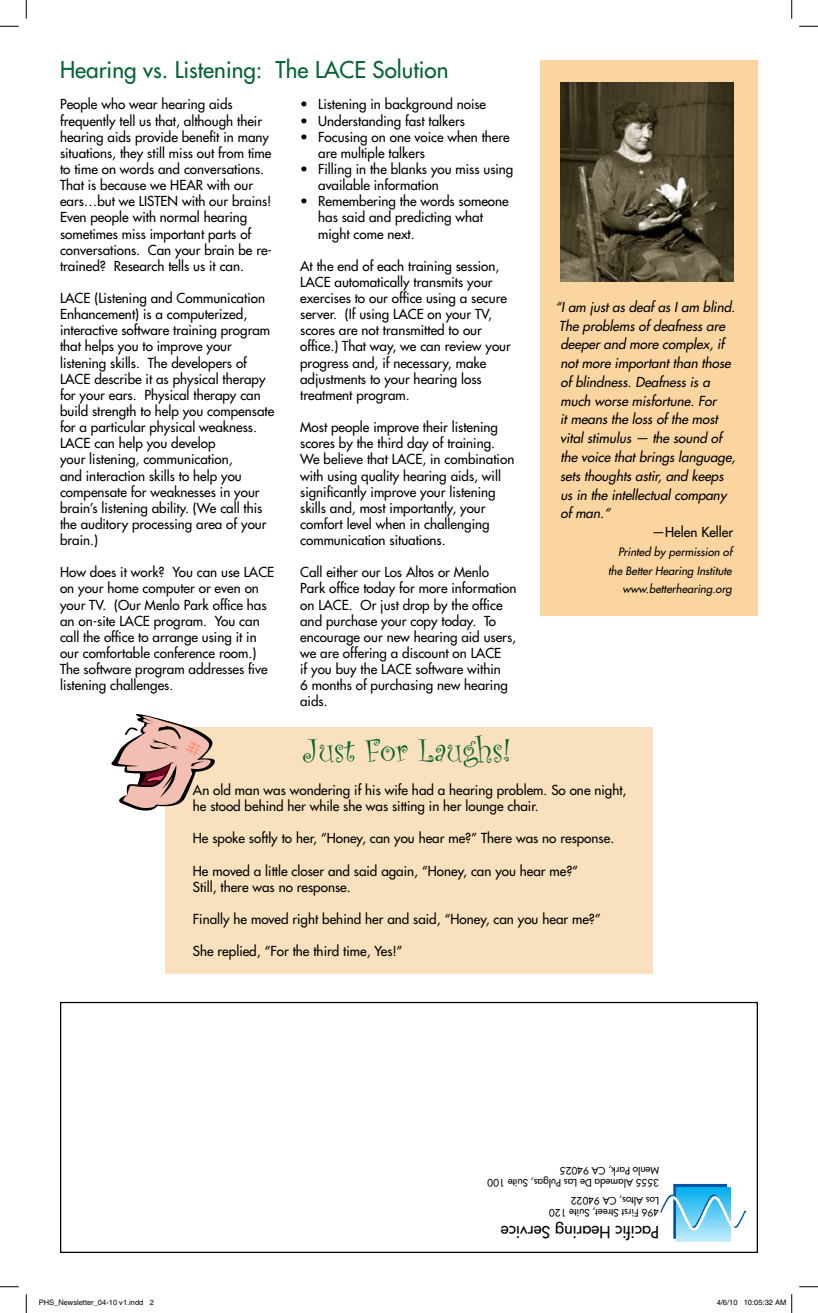
<style>
.page{position:relative;width:818px;height:1313px;background:#fff}
.page>*{position:absolute;margin:0;border:0;box-sizing:border-box;transform-origin:0 0}
.t1{font:33.75px "Curlz";color:#076434}
.t2{font:22.5px "Futura";color:#076434}
.t3{font:16.25px "Futura";color:#000}
.t4{font:13.5px/16.1px "Futura";color:#000}
.t5{font:italic 13.5px/18.8px "Futura";color:#000}
.t6{font:italic 11.25px/18.8px "Futura";color:#000;text-align:right}
.t7{font:10px/12px "Futura";color:#000}
.t8{font:7.5px "Helvetica";color:#000}
</style>
<div class="page">
<div style="left:165px;top:726px;width:487px;height:247px;background:#fae1bd"></div>
<div style="left:60px;top:1002px;width:698px;height:250px;border:1px solid #000"></div>
<div style="left:674px;top:1184px;width:52px;height:54px;background:#0054a4"></div>
<div style="left:673px;top:1184px;width:54px;height:54px;border:1px solid #0054a4"></div>
<svg style="left:676px;top:1187px;width:54px;height:54px"></svg>
<svg style="left:660px;top:1193px;width:87px;height:39px"></svg>
<div style="left:540px;top:60px;width:218px;height:556px;background:#fad5a0"></div>
<img style="left:560px;top:83px;width:173px;height:199px">
<svg style="left:111px;top:714px;width:104px;height:96px"></svg>
<svg style="left:0;top:25px;width:19px;height:2px"></svg>
<svg style="left:799px;top:25px;width:19px;height:2px"></svg>
<svg style="left:0;top:1286px;width:19px;height:1px"></svg>
<svg style="left:799px;top:1286px;width:19px;height:1px"></svg>
<svg style="left:25px;top:0;width:2px;height:19px"></svg>
<svg style="left:25px;top:1294px;width:2px;height:18px"></svg>
<svg style="left:791px;top:0;width:1px;height:19px"></svg>
<svg style="left:791px;top:1294px;width:1px;height:18px"></svg>
<h2 class="t2" style="left:60px;top:55px;width:390px">Hearing vs. Listening: The LACE Solution</h2>
<p class="t4" style="left:300px;top:96px;width:187px">• Listening in background noise</p>
<p class="t4" style="left:300px;top:113px;width:166px">• Understanding fast talkers</p>
<p class="t4" style="left:318px;top:129px;width:193px;text-indent:-18px">• Focusing on one voice when there are multiple talkers</p>
<p class="t4" style="left:318px;top:161px;width:197px;text-indent:-18px">• Filling in the blanks you miss using available information</p>
<p class="t4" style="left:318px;top:193px;width:192px;text-indent:-18px">• Remembering the words someone has said and predicting what might come next.</p>
<p class="t4" style="left:300px;top:258px;width:212px">At the end of each training session, LACE automatically transmits your exercises to our office using a secure server. (If using LACE on your TV, scores are not transmitted to our office.) That way, we can review your progress and, if necessary, make adjustments to your hearing loss treatment program.</p>
<p class="t4" style="left:300px;top:419px;width:216px">Most people improve their listening scores by the third day of training.<br>We believe that LACE, in combination with using quality hearing aids, will significantly improve your listening skills and, most importantly, your comfort level when in challenging communication situations.</p>
<p class="t4" style="left:300px;top:564px;width:218px">Call either our Los Altos or Menlo<br>Park office today for more information on LACE. Or just drop by the office and purchase your copy today. To encourage our new hearing aid users, we are offering a discount on LACE<br>if you buy the LACE software within<br>6 months of purchasing new hearing aids.</p>
<p class="t4" style="left:60px;top:96px;width:213px">People who wear hearing aids frequently tell us that, although their hearing aids provide benefit in many situations, they still miss out from time to time on words and conversations.<br>That is because we HEAR with our ears…but we LISTEN with our brains!<br>Even people with normal hearing sometimes miss important parts of conversations. Can your brain be re&shy;trained? Research tells us it can.</p>
<p class="t4" style="left:60px;top:290px;width:216px">LACE (Listening and Communication Enhancement) is a computerized, interactive software training program that helps you to improve your listening skills. The developers of LACE describe it as physical therapy for your ears. Physical therapy can build strength to help you compensate for a particular physical weakness.<br>LACE can help you develop<br>your listening, communication,<br>and interaction skills to help you compensate for weaknesses in your brain’s listening ability. (We call this the auditory processing area of your brain.)</p>
<p class="t4" style="left:60px;top:564px;width:216px">How does it work? You can use LACE on your home computer or even on your TV. (Our Menlo Park office has an on-site LACE program. You can call the office to arrange using it in our comfortable conference room.)<br>The software program addresses five listening challenges.</p>
<h1 class="t1" style="left:303px;top:726px;width:208px">Just For Laughs!</h1>
<p class="t5" style="left:555px;top:298px;width:182px">“I am just as deaf as I am blind.<br>The problems of deafness are deeper and more complex, if not more important than those of blindness. Deafness is a much worse misfortune. For<br>it means the loss of the most vital stimulus — the sound of the voice that brings language, sets thoughts astir, and keeps<br>us in the intellectual company of man.“</p>
<p class="t4" style="left:651px;top:524px;width:83px">—Helen Keller</p>
<p class="t6" style="left:608px;top:542px;width:125px">Printed by permission of the Better Hearing Institute www.betterhearing.org</p>
<p class="t4" style="left:193px;top:782px;width:435px">An old man was wondering if his wife had a hearing problem. So one night, he stood behind her while she was sitting in her lounge chair.</p>
<p class="t4" style="left:193px;top:830px;width:423px">He spoke softly to her, “Honey, can you hear me?” There was no response.</p>
<p class="t4" style="left:193px;top:862px;width:387px">He moved a little closer and said again, “Honey, can you hear me?”<br>Still, there was no response.</p>
<p class="t4" style="left:193px;top:911px;width:409px">Finally he moved right behind her and said, “Honey, can you hear me?”</p>
<p class="t4" style="left:193px;top:943px;width:211px">She replied, “For the third time, Yes!”</p>
<p class="t7" style="left:659px;top:1188px;width:173px;rotate:-180deg">3555 Alameda De Las Pulgas, Suite 100<br>Menlo Park, CA 94025</p>
<p class="t3" style="left:659px;top:1241px;width:159px;rotate:-180deg">Pacific Hearing Service</p>
<p class="t7" style="left:659px;top:1218px;width:111px;rotate:-180deg">496 First Street, Suite 120<br>Los Altos, CA 94022</p>
<p class="t8" style="left:39px;top:1298px;width:117px">PHS_Newsletter_04-10 v1.indd 2</p>
<p class="t8" style="left:716px;top:1298px;width:71px">4/6/10 10:05:32 AM</p>
</div>
